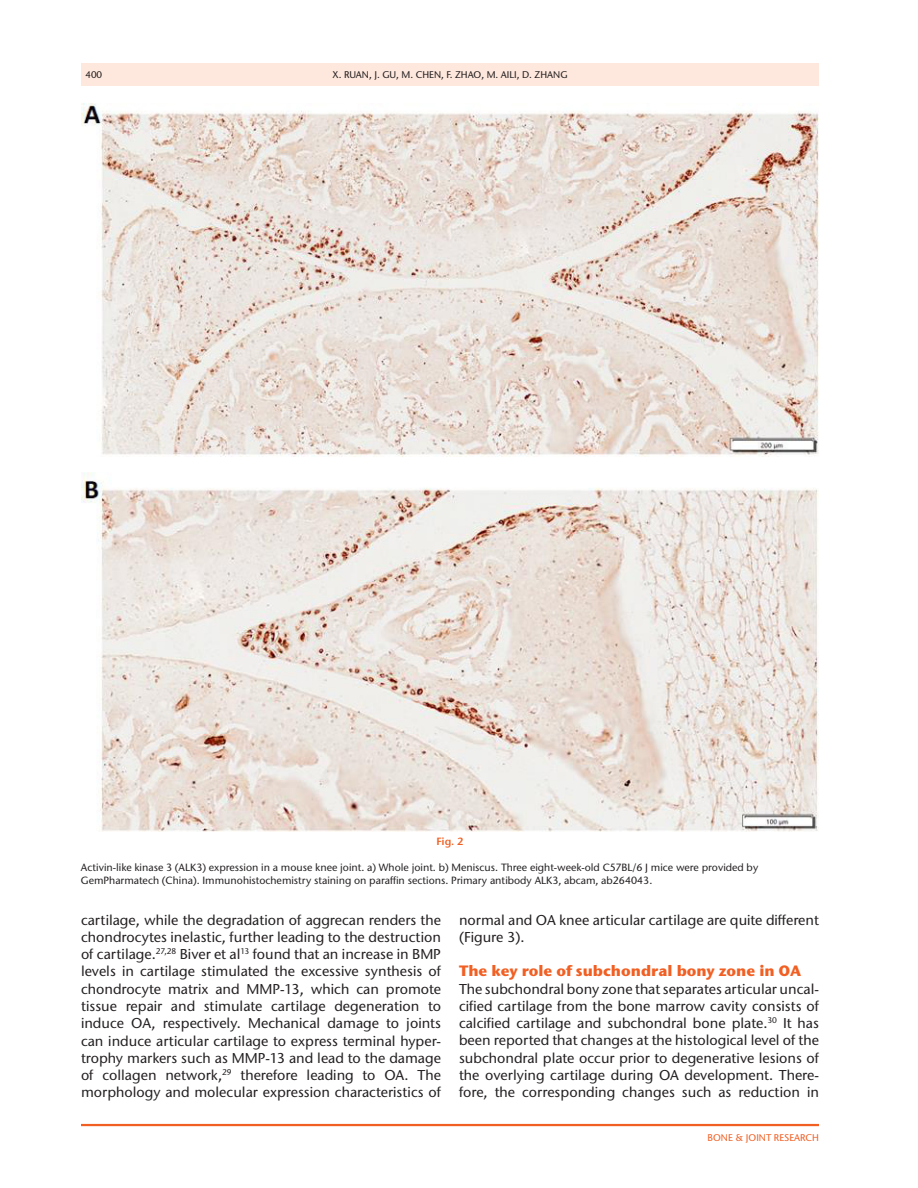
<style>
.page{position:relative;width:918px;height:1188px;background:#fff}
.page>*{position:absolute;margin:0;border:0;box-sizing:border-box;transform-origin:0 0}
.t1{font:700 15px "Stone Sans ITC Pro";color:#f15f23}
.t2{font:500 14.25px/17.2px "Stone Sans ITC Pro";color:#231f20;text-align:justify}
.t3{font:500 10.5px/13.5px "Stone Sans ITC Pro";color:#231f20}
.t4{font:600 10.5px "Stone Sans ITC Pro";color:#f15f23}
.t5{font:500 9.75px "Stone Sans ITC Pro";color:#231f20}
.t6{font:500 9.75px "Stone Sans ITC Pro";color:#f15f23}
</style>
<div class="page">
<hr style="left:81px;top:1124px;width:738px;height:2px;background:#f15f23">
<div style="left:81px;top:63px;width:738px;height:23px;background:#fee7dc"></div>
<img style="left:81px;top:104px;width:738px;height:728px">
<p class="t5" style="left:85px;top:68px;width:18px">400</p>
<p class="t5" style="left:332px;top:68px;width:237px">X. RUAN, J. GU, M. CHEN, F. ZHAO, M. AILI, D. ZHANG</p>
<p class="t4" style="left:436px;top:835px;width:29px">Fig. 2</p>
<p class="t3" style="left:81px;top:860px;width:679px">Activin-like kinase 3 (ALK3) expression in a mouse knee joint. a) Whole joint. b) Meniscus. Three eight-week-old C57BL/6 J mice were provided by<br>GemPharmatech (China). Immunohistochemistry staining on paraffin sections. Primary antibody ALK3, abcam, ab264043.</p>
<p class="t2" style="left:81px;top:911px;width:362px">cartilage, while the degradation of aggrecan renders the chondrocytes inelastic, further leading to the destruction of cartilage.<sup>27,28</sup> Biver et al<sup>13</sup> found that an increase in BMP levels in cartilage stimulated the excessive synthesis of chondrocyte matrix and MMP-13, which can promote tissue repair and stimulate cartilage degeneration to induce OA, respectively. Mechanical damage to joints can induce articular cartilage to express terminal hyper&shy;trophy markers such as MMP-13 and lead to the damage of collagen network,<sup>29</sup> therefore leading to OA. The morphology and molecular expression characteristics of</p>
<p class="t2" style="left:459px;top:911px;width:361px">normal and OA knee articular cartilage are quite different (Figure 3).</p>
<p class="t1" style="left:459px;top:961px;width:344px">The key role of subchondral bony zone in OA</p>
<p class="t2" style="left:459px;top:980px;width:362px">The subchondral bony zone that separates articular uncal&shy;cified cartilage from the bone marrow cavity consists of calcified cartilage and subchondral bone plate.<sup>30</sup> It has been reported that changes at the histological level of the subchondral plate occur prior to degenerative lesions of the overlying cartilage during OA development. There&shy;fore, the corresponding changes such as reduction in</p>
<p class="t6" style="left:708px;top:1132px;width:113px">BONE &amp; JOINT RESEARCH</p>
</div>
